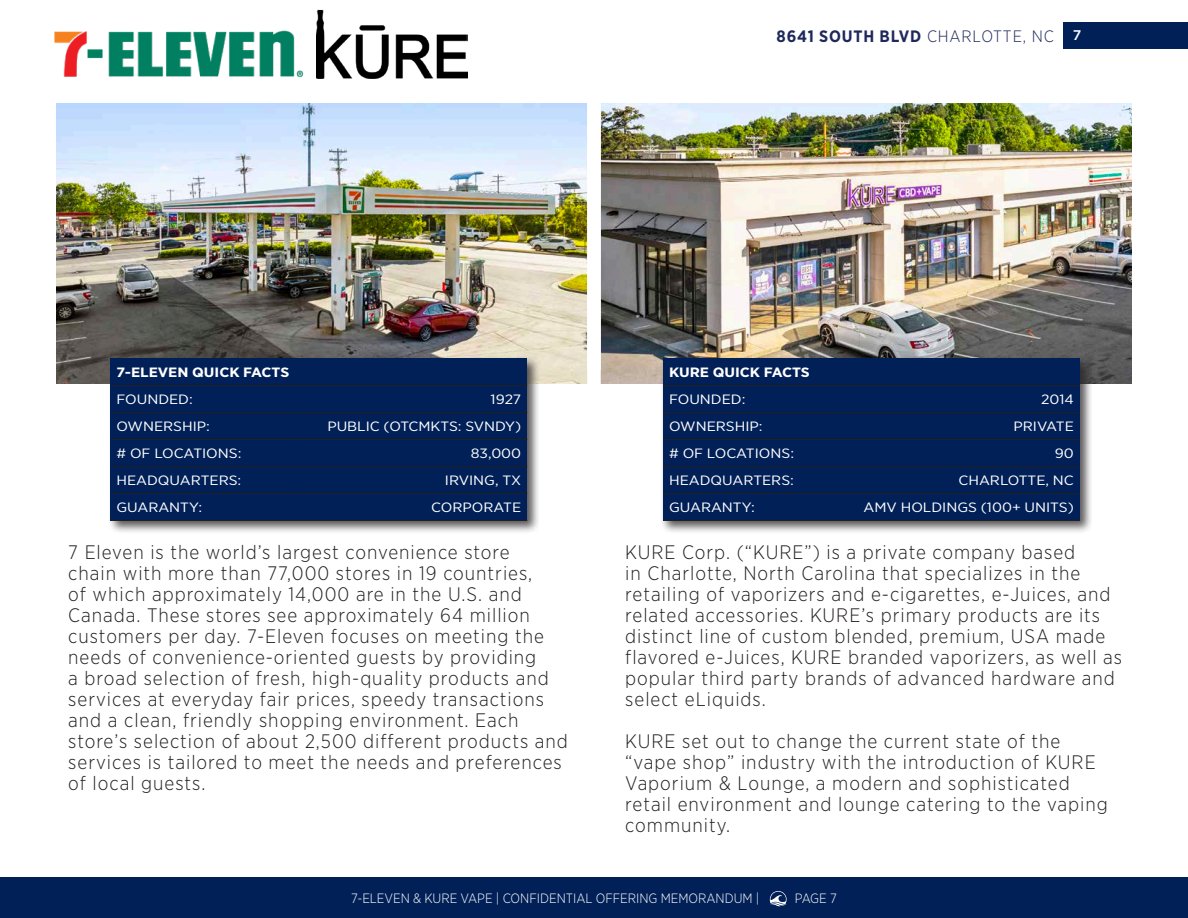
<style>
.page{position:relative;width:1188px;height:918px;background:#fff}
.page>*{position:absolute;margin:0;border:0;box-sizing:border-box;transform-origin:0 0}
.t1{font:300 19.5px/21px "Gotham Narrow";letter-spacing:.05em;color:#231f20}
.t2{font:700 16.5px "Gotham Narrow";letter-spacing:.05em;color:#1f285b}
.t3{font:13.5px "Gotham Narrow";color:#fff;scale:1.2 1}
.t4{font:300 13.5px "Gotham Narrow";color:#fff}
.t5{font:700 13.5px "Gotham Narrow";color:#fff;scale:1.2 1}
.s1{font-weight:300}
.s2{font-family:"Gotham";font-weight:500;font-size:13.95px;color:#fff}
</style>
<div class="page">
<img style="left:56px;top:104px;width:1076px;height:279px">
<div style="left:108px;top:355px;width:433px;height:179px;background:#231f20;opacity:.75"></div>
<div style="left:110px;top:358px;width:417px;height:163px;background:#002057"></div>
<hr style="left:110px;top:385px;width:183px;height:1px;background:#231f20">
<hr style="left:293px;top:385px;width:234px;height:1px;background:#231f20">
<hr style="left:110px;top:412px;width:183px;height:1px;background:#231f20">
<hr style="left:293px;top:412px;width:234px;height:1px;background:#231f20">
<hr style="left:110px;top:439px;width:183px;height:1px;background:#231f20">
<hr style="left:293px;top:439px;width:234px;height:1px;background:#231f20">
<hr style="left:110px;top:466px;width:183px;height:1px;background:#231f20">
<hr style="left:293px;top:466px;width:234px;height:1px;background:#231f20">
<hr style="left:110px;top:493px;width:183px;height:1px;background:#231f20">
<hr style="left:293px;top:493px;width:234px;height:1px;background:#231f20">
<hr style="left:110px;top:520px;width:183px;height:1px;background:#231f20">
<hr style="left:293px;top:520px;width:234px;height:1px;background:#231f20">
<div style="left:660px;top:355px;width:433px;height:179px;background:#231f20;opacity:.75"></div>
<div style="left:663px;top:358px;width:417px;height:163px;background:#002057"></div>
<hr style="left:663px;top:385px;width:182px;height:1px;background:#231f20">
<hr style="left:845px;top:385px;width:235px;height:1px;background:#231f20">
<hr style="left:663px;top:412px;width:182px;height:1px;background:#231f20">
<hr style="left:845px;top:412px;width:235px;height:1px;background:#231f20">
<hr style="left:663px;top:439px;width:182px;height:1px;background:#231f20">
<hr style="left:845px;top:439px;width:235px;height:1px;background:#231f20">
<hr style="left:663px;top:466px;width:182px;height:1px;background:#231f20">
<hr style="left:845px;top:466px;width:235px;height:1px;background:#231f20">
<hr style="left:663px;top:493px;width:182px;height:1px;background:#231f20">
<hr style="left:845px;top:493px;width:235px;height:1px;background:#231f20">
<hr style="left:663px;top:520px;width:182px;height:1px;background:#231f20">
<hr style="left:845px;top:520px;width:235px;height:1px;background:#231f20">
<div style="left:587px;top:100px;width:14px;height:288px;background:#fff"></div>
<div style="left:1063px;top:22px;width:125px;height:26px;background:#002057"></div>
<img style="left:54px;top:30px;width:250px;height:48px">
<img style="left:316px;top:10px;width:151px;height:69px">
<div style="left:0;top:878px;width:1188px;height:40px;background:#002057"></div>
<svg style="left:770px;top:891px;width:17px;height:16px"></svg>
<p class="t2" style="left:777px;top:25px;width:306px">8641 SOUTH BLVD <span class="s1">CHARLOTTE, NC</span> <span class="s2">7</span></p>
<p class="t5" style="left:116px;top:364px;width:146px">7-ELEVEN QUICK FACTS</p>
<p class="t3" style="left:116px;top:391px;width:65px">FOUNDED:</p>
<p class="t3" style="left:491px;top:391px;width:27px">1927</p>
<p class="t3" style="left:116px;top:418px;width:79px">OWNERSHIP:</p>
<p class="t3" style="left:327px;top:418px;width:163px">PUBLIC (OTCMKTS: SVNDY)</p>
<p class="t3" style="left:116px;top:445px;width:106px"># OF LOCATIONS:</p>
<p class="t3" style="left:471px;top:445px;width:44px">83,000</p>
<p class="t3" style="left:116px;top:472px;width:106px">HEADQUARTERS:</p>
<p class="t3" style="left:445px;top:472px;width:65px">IRVING, TX</p>
<p class="t3" style="left:116px;top:499px;width:73px">GUARANTY:</p>
<p class="t3" style="left:431px;top:499px;width:76px">CORPORATE</p>
<p class="t1" style="left:68px;top:541px;width:501px">7 Eleven is the world’s largest convenience store<br>chain with more than 77,000 stores in 19 countries,<br>of which approximately 14,000 are in the U.S. and Canada. These stores see approximately 64 million customers per day. 7-Eleven focuses on meeting the needs of convenience-oriented guests by providing<br>a broad selection of fresh, high-quality products and services at everyday fair prices, speedy transactions and a clean, friendly shopping environment. Each store’s selection of about 2,500 different products and services is tailored to meet the needs and preferences of local guests.</p>
<p class="t5" style="left:669px;top:364px;width:119px">KURE QUICK FACTS</p>
<p class="t3" style="left:669px;top:391px;width:65px">FOUNDED:</p>
<p class="t3" style="left:1041px;top:391px;width:29px">2014</p>
<p class="t3" style="left:669px;top:418px;width:79px">OWNERSHIP:</p>
<p class="t3" style="left:1014px;top:418px;width:52px">PRIVATE</p>
<p class="t3" style="left:669px;top:445px;width:106px"># OF LOCATIONS:</p>
<p class="t3" style="left:1055px;top:445px;width:17px">90</p>
<p class="t3" style="left:669px;top:472px;width:106px">HEADQUARTERS:</p>
<p class="t3" style="left:958px;top:472px;width:98px">CHARLOTTE, NC</p>
<p class="t3" style="left:669px;top:499px;width:73px">GUARANTY:</p>
<p class="t3" style="left:864px;top:499px;width:177px">AMV HOLDINGS (100+ UNITS)</p>
<p class="t1" style="left:625px;top:541px;width:498px">KURE Corp. (“KURE”) is a private company based<br>in Charlotte, North Carolina that specializes in the retailing of vaporizers and e-cigarettes, e-Juices, and related accessories. KURE’s primary products are its distinct line of custom blended, premium, USA made flavored e-Juices, KURE branded vaporizers, as well as popular third party brands of advanced hardware and select eLiquids.</p>
<p class="t1" style="left:625px;top:730px;width:484px">KURE set out to change the current state of the “vape shop” industry with the introduction of KURE Vaporium &amp; Lounge, a modern and sophisticated retail environment and lounge catering to the vaping community.</p>
<p class="t4" style="left:351px;top:890px;width:410px">7-ELEVEN &amp; KURE VAPE | CONFIDENTIAL OFFERING MEMORANDUM |</p>
<p class="t4" style="left:795px;top:890px;width:44px">PAGE 7</p>
</div>
